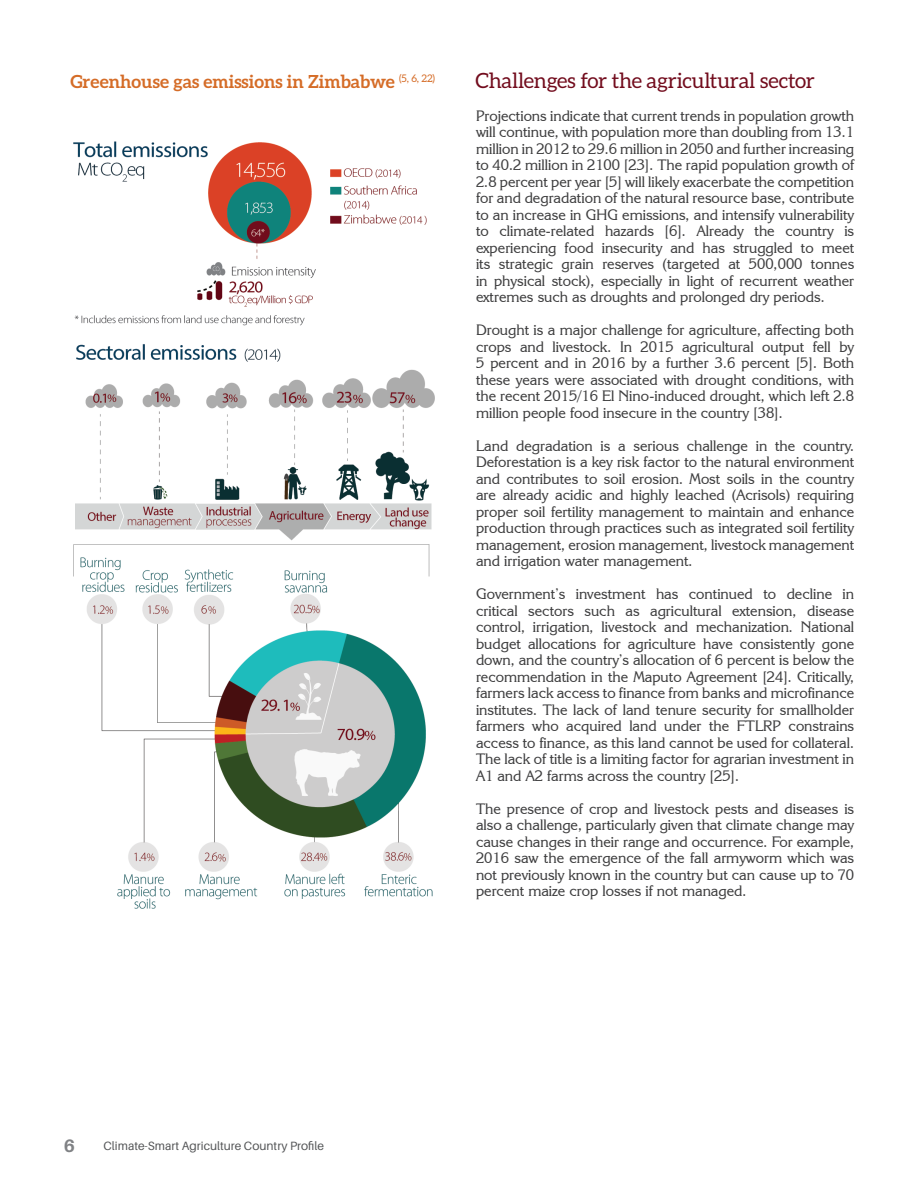
<style>
.page{position:relative;width:918px;height:1188px;background:#fff}
.page>*{position:absolute;margin:0;border:0;box-sizing:border-box;transform-origin:0 0}
.TEXTO_NUEVO{font:21px "Aleo";letter-spacing:-.005em;color:#720c1d}
.TITULOS_INFOGRAFIAS{font:700 18px "Aleo";color:#d56c27}
.t1{font:700 18px "Aileron";color:#808285}
.TEXTO_NUEVO-2{font:15px/16.5px "Korinna IT Cby BT";color:#3e3e3f;text-align:justify}
.t2{font:12px "Aileron";color:#545557}
</style>
<div class="page">
<img style="left:73px;top:141px;width:362px;height:768px">
<p class="TITULOS_INFOGRAFIAS" style="left:70px;top:71px;width:366px">Greenhouse gas emissions in Zimbabwe <sup>(5,</sup> <sup>6,</sup> <sup>22)</sup></p>
<p class="TEXTO_NUEVO" style="left:475px;top:69px;width:341px">Challenges for the agricultural sector</p>
<p class="TEXTO_NUEVO-2" style="left:476px;top:107px;width:380px">Projections indicate that current trends in population growth will continue, with population more than doubling from 13.1 million in 2012 to 29.6 million in 2050 and further increasing to 40.2 million in 2100 [23]. The rapid population growth of 2.8 percent per year [5] will likely exacerbate the competition for and degradation of the natural resource base, contribute to an increase in GHG emissions, and intensify vulnerability to climate-related hazards [6]. Already the country is experiencing food insecurity and has struggled to meet its strategic grain reserves (targeted at 500,000 tonnes in physical stock), especially in light of recurrent weather extremes such as droughts and prolonged dry periods.</p>
<p class="TEXTO_NUEVO-2" style="left:476px;top:322px;width:380px">Drought is a major challenge for agriculture, affecting both crops and livestock. In 2015 agricultural output fell by 5 percent and in 2016 by a further 3.6 percent [5]. Both these years were associated with drought conditions, with the recent 2015/16 El Nino-induced drought, which left 2.8 million people food insecure in the country [38].</p>
<p class="TEXTO_NUEVO-2" style="left:476px;top:437px;width:380px">Land degradation is a serious challenge in the country.<br>Deforestation is a key risk factor to the natural environment and contributes to soil erosion. Most soils in the country are already acidic and highly leached (Acrisols) requiring proper soil fertility management to maintain and enhance production through practices such as integrated soil fertility management, erosion management, livestock management and irrigation water management.</p>
<p class="TEXTO_NUEVO-2" style="left:476px;top:586px;width:380px">Government’s investment has continued to decline in critical sectors such as agricultural extension, disease control, irrigation, livestock and mechanization. National budget allocations for agriculture have consistently gone down, and the country’s allocation of 6 percent is below the recommendation in the Maputo Agreement [24]. Critically, farmers lack access to finance from banks and microfinance institutes. The lack of land tenure security for smallholder farmers who acquired land under the FTLRP constrains access to finance, as this land cannot be used for collateral.<br>The lack of title is a limiting factor for agrarian investment in A1 and A2 farms across the country [25].</p>
<p class="TEXTO_NUEVO-2" style="left:476px;top:800px;width:380px">The presence of crop and livestock pests and diseases is also a challenge, particularly given that climate change may cause changes in their range and occurrence. For example, 2016 saw the emergence of the fall armyworm which was not previously known in the country but can cause up to 70 percent maize crop losses if not managed.</p>
<p class="t1" style="left:64px;top:1136px;width:13px">6</p>
<p class="t2" style="left:104px;top:1139px;width:222px">Climate-Smart Agriculture Country Profile</p>
</div>
